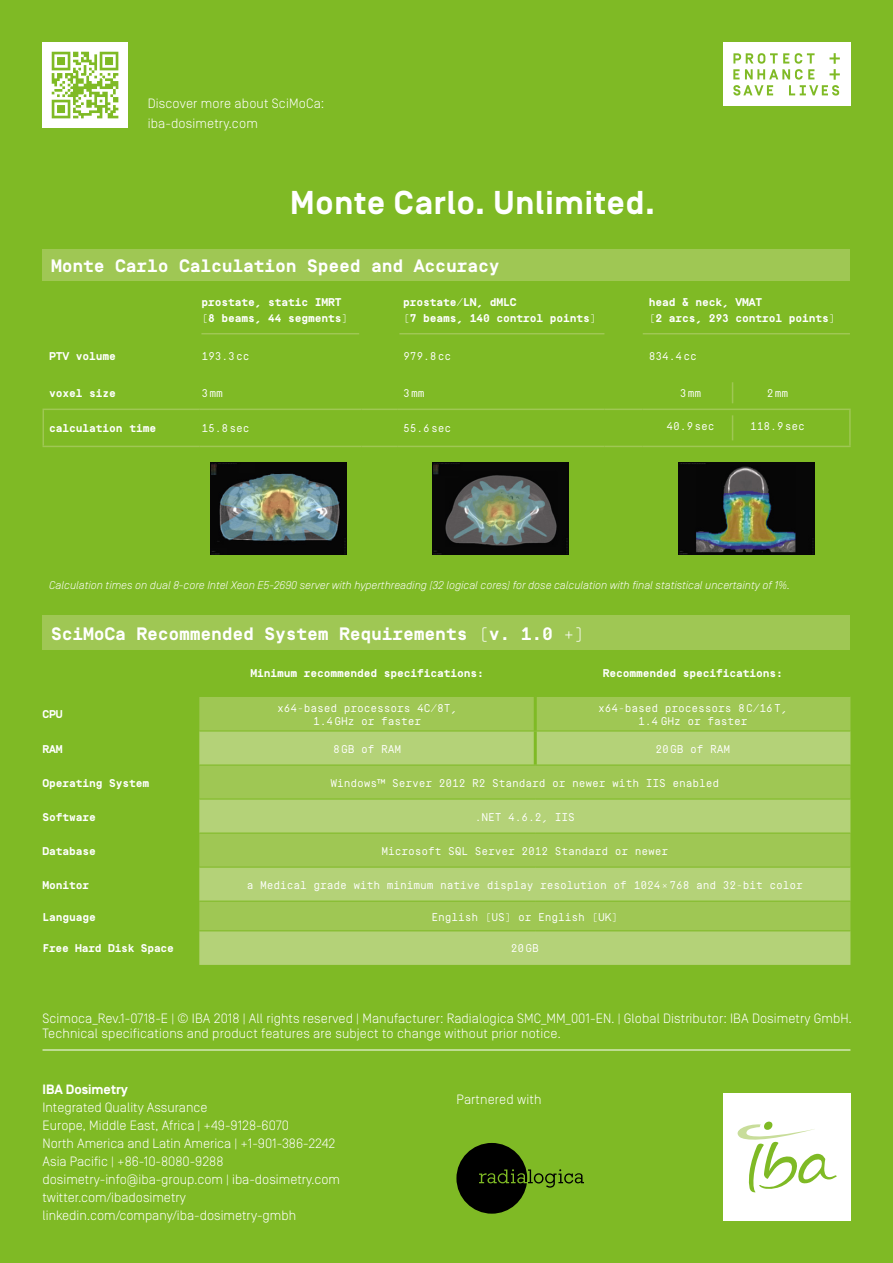
<style>
.page{position:relative;width:893px;height:1263px;background:#7fba25}
.page>*{position:absolute;margin:0;border:0;box-sizing:border-box;transform-origin:0 0}
.t1{font:700 33px "Simplon Norm";letter-spacing:.025em;color:#fff}
.t2{font:700 18px "Simplon Mono";letter-spacing:-.015em;color:#fff}
.t3{font:300 13.5px/15px "Simplon Norm";letter-spacing:.005em;color:#fff}
.t4{font:700 13.5px "Simplon Norm";color:#fff}
.t5{font:11.25px/13.5px "Simplon Mono";letter-spacing:-.015em;color:#fff;text-align:center}
.t6{font:700 11.25px "Simplon Mono";letter-spacing:-.015em;color:#fff}
.t7{font:italic 300 11.25px "Simplon Norm";color:#fff}
.s1{font-family:"Simplon Norm"}
</style>
<div class="page">
<div style="left:723px;top:1093px;width:127px;height:127px;background:#fff"></div>
<svg style="left:737px;top:1121px;width:100px;height:72px"></svg>
<div style="left:723px;top:43px;width:127px;height:63px;background:#fff"></div>
<svg style="left:733px;top:53px;width:107px;height:43px"></svg>
<hr style="left:43px;top:1049px;width:807px;height:1px;background:#fff">
<hr style="left:43px;top:409px;width:156px;height:1px;background:#9fc754">
<hr style="left:43px;top:410px;width:1px;height:36px;background:#9fc754">
<hr style="left:199px;top:409px;width:162px;height:1px;background:#9fc754">
<hr style="left:361px;top:409px;width:36px;height:1px;background:#9fc754">
<hr style="left:397px;top:409px;width:207px;height:1px;background:#9fc754">
<hr style="left:604px;top:409px;width:39px;height:1px;background:#9fc754">
<hr style="left:643px;top:409px;width:208px;height:1px;background:#9fc754">
<hr style="left:849px;top:410px;width:2px;height:36px;background:#9fc754">
<hr style="left:43px;top:446px;width:156px;height:1px;background:#9fc754">
<hr style="left:199px;top:446px;width:162px;height:1px;background:#9fc754">
<hr style="left:361px;top:446px;width:36px;height:1px;background:#9fc754">
<hr style="left:397px;top:446px;width:207px;height:1px;background:#9fc754">
<hr style="left:604px;top:446px;width:39px;height:1px;background:#9fc754">
<hr style="left:643px;top:446px;width:208px;height:1px;background:#9fc754">
<hr style="left:201px;top:333px;width:158px;height:1px;background:#9fc754">
<hr style="left:399px;top:333px;width:205px;height:1px;background:#9fc754">
<hr style="left:643px;top:333px;width:207px;height:1px;background:#9fc754">
<svg style="left:732px;top:382px;width:1px;height:21px"></svg>
<svg style="left:732px;top:415px;width:1px;height:25px"></svg>
<img style="left:211px;top:462px;width:135px;height:92px">
<img style="left:433px;top:462px;width:136px;height:92px">
<img style="left:678px;top:462px;width:136px;height:92px">
<div style="left:199px;top:697px;width:651px;height:34px;background:#9fc754"></div>
<svg style="left:199px;top:732px;width:651px;height:233px;background:#aacd67"></svg>
<hr style="left:199px;top:765px;width:336px;height:1px;background:#7fba25">
<hr style="left:535px;top:765px;width:315px;height:1px;background:#7fba25">
<hr style="left:199px;top:799px;width:336px;height:1px;background:#7fba25">
<hr style="left:535px;top:799px;width:315px;height:1px;background:#7fba25">
<hr style="left:199px;top:833px;width:336px;height:1px;background:#7fba25">
<hr style="left:535px;top:833px;width:315px;height:1px;background:#7fba25">
<hr style="left:199px;top:867px;width:336px;height:1px;background:#7fba25">
<hr style="left:535px;top:867px;width:315px;height:1px;background:#7fba25">
<hr style="left:199px;top:901px;width:336px;height:1px;background:#7fba25">
<hr style="left:535px;top:901px;width:315px;height:1px;background:#7fba25">
<hr style="left:534px;top:697px;width:3px;height:34px;background:#7fba25">
<hr style="left:534px;top:731px;width:3px;height:34px;background:#7fba25">
<hr style="left:199px;top:930px;width:336px;height:1px;background:#7fba25">
<hr style="left:535px;top:930px;width:315px;height:1px;background:#7fba25">
<div style="left:43px;top:615px;width:807px;height:34px;background:#9fc754"></div>
<div style="left:43px;top:249px;width:807px;height:32px;background:#9fc754"></div>
<div style="left:43px;top:43px;width:85px;height:85px;background:#fff"></div>
<svg style="left:52px;top:52px;width:66px;height:66px"></svg>
<svg style="left:456px;top:1143px;width:128px;height:71px"></svg>
<p class="t3" style="left:148px;top:96px;width:178px">Discover more about SciMoCa:</p>
<p class="t3" style="left:148px;top:116px;width:112px">iba-dosimetry.com</p>
<p class="t1" style="left:290px;top:185px;width:366px">Monte Carlo. Unlimited.</p>
<p class="t2" style="left:51px;top:256px;width:450px">Monte Carlo Calculation Speed and Accuracy</p>
<p class="t6" style="left:201px;top:296px;width:142px">prostate, static IMRT</p>
<p class="t6" style="left:201px;top:312px;width:148px">(8 beams, 44 segments)</p>
<p class="t6" style="left:403px;top:296px;width:115px">prostate/LN, dMLC</p>
<p class="t6" style="left:403px;top:312px;width:195px">(7 beams, 140 control points)</p>
<p class="t6" style="left:649px;top:296px;width:115px">head &amp; neck, VMAT</p>
<p class="t6" style="left:649px;top:312px;width:188px">(2 arcs, 293 control points)</p>
<p class="t6" style="left:49px;top:350px;width:68px">PTV volume</p>
<p class="t5" style="left:201px;top:349px;width:50px">193.3cc</p>
<p class="t5" style="left:403px;top:349px;width:50px">979.8cc</p>
<p class="t5" style="left:649px;top:349px;width:50px">834.4cc</p>
<p class="t6" style="left:49px;top:387px;width:68px">voxel size</p>
<p class="t5" style="left:201px;top:387px;width:23px">3mm</p>
<p class="t5" style="left:403px;top:387px;width:23px">3mm</p>
<p class="t5" style="left:680px;top:387px;width:23px">3mm</p>
<p class="t5" style="left:767px;top:387px;width:23px">2mm</p>
<p class="t6" style="left:49px;top:422px;width:108px">calculation time</p>
<p class="t5" style="left:201px;top:422px;width:50px">15.8sec</p>
<p class="t5" style="left:403px;top:422px;width:50px">55.6sec</p>
<p class="t5" style="left:667px;top:420px;width:50px">40.9sec</p>
<p class="t5" style="left:750px;top:420px;width:56px">118.9sec</p>
<p class="t7" style="left:49px;top:579px;width:742px">Calculation times on dual 8-core Intel Xeon E5-2690 server with hyperthreading (32 logical cores) for dose calculation with final statistical uncertainty of 1%.</p>
<p class="t2" style="left:51px;top:624px;width:535px">SciMoCa Recommended System Requirements (v. 1.0 +)</p>
<p class="t6" style="left:250px;top:668px;width:235px">Minimum recommended specifications:</p>
<p class="t6" style="left:603px;top:668px;width:182px">Recommended specifications:</p>
<p class="t6" style="left:43px;top:708px;width:22px">CPU</p>
<p class="t5" style="left:277px;top:701px;width:182px">x64-based processors 4C/8T,<br>1.4GHz or faster</p>
<p class="t5" style="left:598px;top:701px;width:191px">x64-based processors 8C/16T,<br>1.4 GHz or faster</p>
<p class="t6" style="left:43px;top:743px;width:22px">RAM</p>
<p class="t5" style="left:333px;top:742px;width:70px">8GB of RAM</p>
<p class="t5" style="left:655px;top:742px;width:76px">20GB of RAM</p>
<p class="t6" style="left:43px;top:777px;width:108px">Operating System</p>
<p class="t5" style="left:331px;top:776px;width:390px">Windows<span class="s1">™</span> Server 2012 R2 Standard or newer with IIS enabled</p>
<p class="t6" style="left:43px;top:811px;width:55px">Software</p>
<p class="t5" style="left:475px;top:810px;width:102px">.NET 4.6.2, IIS</p>
<p class="t6" style="left:43px;top:845px;width:55px">Database</p>
<p class="t5" style="left:381px;top:844px;width:289px">Microsoft SQL Server 2012 Standard or newer</p>
<p class="t6" style="left:43px;top:879px;width:48px">Monitor</p>
<p class="t5" style="left:247px;top:878px;width:558px">a Medical grade with minimum native display resolution of 1024×768 and 32-bit color</p>
<p class="t6" style="left:43px;top:911px;width:55px">Language</p>
<p class="t5" style="left:431px;top:910px;width:188px">English (US) or English (UK)</p>
<p class="t6" style="left:43px;top:942px;width:133px">Free Hard Disk Space</p>
<p class="t5" style="left:511px;top:942px;width:30px">20GB</p>
<p class="t3" style="left:43px;top:1011px;width:811px">Scimoca_Rev.1-0718-E | © IBA 2018 | All rights reserved | Manufacturer: Radialogica SMC_MM_001-EN. | Global Distributor: IBA Dosimetry GmbH.<br>Technical specifications and product features are subject to change without prior notice.</p>
<p class="t4" style="left:43px;top:1082px;width:87px">IBA Dosimetry</p>
<p class="t3" style="left:43px;top:1100px;width:166px">Integrated Quality Assurance</p>
<p class="t3" style="left:43px;top:1118px;width:248px">Europe, Middle East, Africa | +49-9128-6070</p>
<p class="t3" style="left:43px;top:1136px;width:294px">North America and Latin America | +1-901-386-2242</p>
<p class="t3" style="left:43px;top:1154px;width:182px">Asia Pacific | +86-10-8080-9288</p>
<p class="t3" style="left:43px;top:1172px;width:299px">dosimetry-info@iba-group.com | iba-dosimetry.com</p>
<p class="t3" style="left:43px;top:1190px;width:145px">twitter.com/ibadosimetry</p>
<p class="t3" style="left:43px;top:1208px;width:255px">linkedin.com/company/iba-dosimetry-gmbh</p>
<p class="t3" style="left:456px;top:1092px;width:87px">Partnered with</p>
</div>
